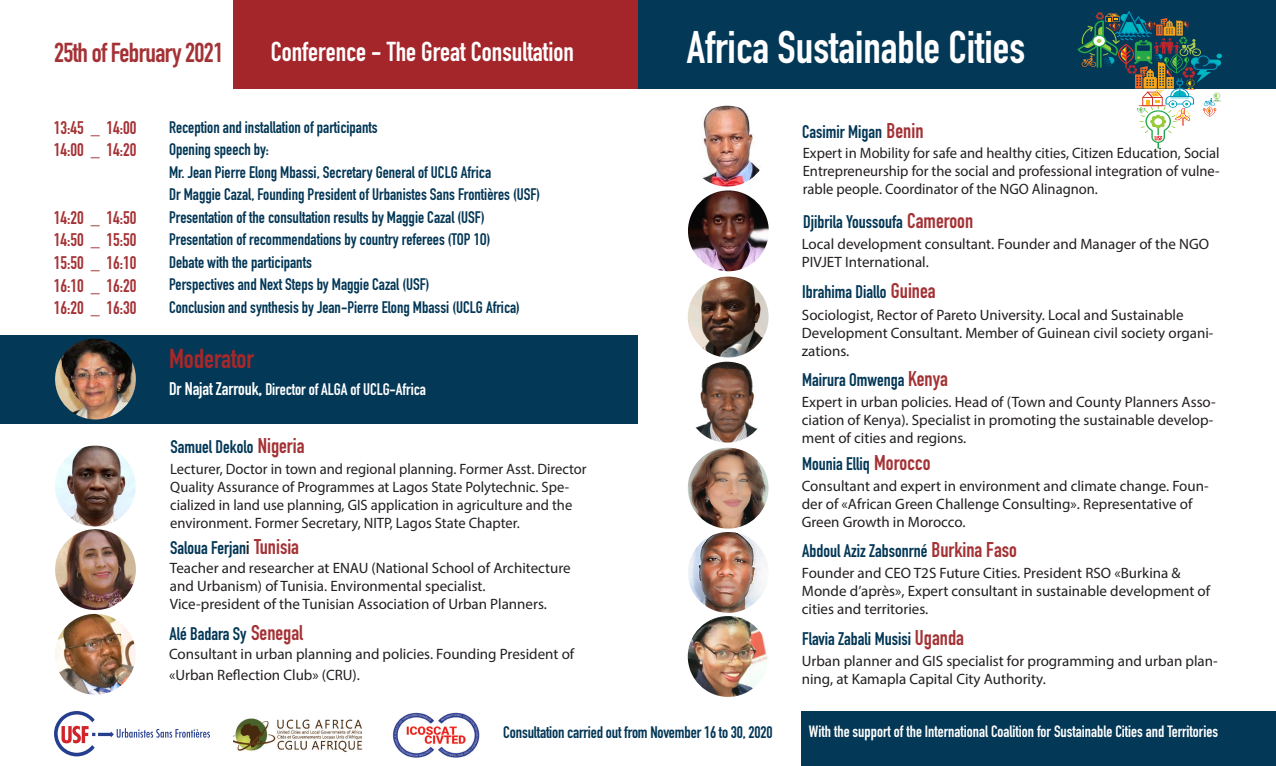
<style>
.page{position:relative;width:1276px;height:766px;background:#fff}
.page>*{position:absolute;margin:0;border:0;box-sizing:border-box;transform-origin:0 0}
.t1{font:700 45px "DIN Condensed";color:#fff}
.t2{font:700 27px "DIN Condensed";color:#fff}
.t3{font:700 27px "DIN Condensed";letter-spacing:-.025em;color:#a43235}
.t4{font:700 27px "DIN Condensed";letter-spacing:-.005em;color:#a6282a}
.texte{font:700 18px "DIN Condensed";color:#033756}
.t5{font:700 18px "DIN Condensed";color:#a43235}
.texte-2{font:700 16.5px "DIN Condensed";color:#033756}
.t6{font:700 16.5px "DIN Condensed";letter-spacing:-.005em;color:#fff}
.t7{font:700 16.2px "DIN Condensed";color:#fff}
.t8{font:15px/18px "Myriad Pro";color:#231f20}
.s1{font-size:18px}
.s2{font-size:21px}
.s3{font-size:21px;color:#a43235}
.s4{color:#231f20}
</style>
<div class="page">
<div style="left:0;top:334px;width:638px;height:89px;background:#033857"></div>
<div style="left:638px;top:0;width:638px;height:89px;background:#033857"></div>
<svg style="left:54px;top:711px;width:156px;height:45px"></svg>
<img style="left:234px;top:718px;width:129px;height:34px">
<svg style="left:1077px;top:11px;width:145px;height:138px"></svg>
<div style="left:234px;top:0;width:404px;height:89px;background:#a5262a"></div>
<img style="left:55px;top:613px;width:81px;height:81px;border-radius:40px">
<img style="left:55px;top:529px;width:81px;height:81px;border-radius:40px">
<img style="left:55px;top:445px;width:81px;height:81px;border-radius:40px">
<img style="left:688px;top:532px;width:80px;height:80px;border-radius:40px">
<img style="left:688px;top:276px;width:80px;height:81px;border-radius:40px">
<img style="left:688px;top:190px;width:81px;height:81px;border-radius:40px">
<img style="left:688px;top:616px;width:80px;height:80px;border-radius:40px">
<div style="left:802px;top:710px;width:474px;height:55px;background:#033857"></div>
<img style="left:392px;top:712px;width:88px;height:46px">
<img style="left:686px;top:361px;width:81px;height:81px;border-radius:40px">
<img style="left:688px;top:447px;width:80px;height:81px;border-radius:40px">
<img style="left:687px;top:106px;width:80px;height:80px;border-radius:40px">
<img style="left:55px;top:338px;width:81px;height:81px;border-radius:40px">
<p class="t3" style="left:54px;top:34px;width:171px">25th of February 2021</p>
<p class="t2" style="left:271px;top:34px;width:305px">Conference - The Great Consultation</p>
<p class="t1" style="left:686px;top:17px;width:340px">Africa Sustainable Cities</p>
<p class="t5" style="left:54px;top:115px;width:84px">13:45 _ 14:00</p>
<p class="t5" style="left:54px;top:138px;width:84px">14:00 _ 14:20</p>
<p class="t5" style="left:54px;top:205px;width:84px">14:20 _ 14:50</p>
<p class="t5" style="left:54px;top:228px;width:84px">14:50 _ 15:50</p>
<p class="t5" style="left:54px;top:250px;width:84px">15:50 _ 16:10</p>
<p class="t5" style="left:54px;top:273px;width:84px">16:10 _ 16:20</p>
<p class="t5" style="left:54px;top:295px;width:84px">16:20 _ 16:30</p>
<p class="texte-2" style="left:169px;top:116px;width:210px">Reception and installation of participants</p>
<p class="texte-2" style="left:169px;top:138px;width:101px">Opening speech by:</p>
<p class="texte-2" style="left:169px;top:161px;width:323px">Mr. Jean Pierre Elong Mbassi, Secretary General of UCLG Africa</p>
<p class="texte-2" style="left:169px;top:183px;width:372px">Dr Maggie Cazal, Founding President of Urbanistes Sans Frontières (USF)</p>
<p class="texte-2" style="left:169px;top:206px;width:317px">Presentation of the consultation results by Maggie Cazal (USF)</p>
<p class="texte-2" style="left:169px;top:228px;width:323px">Presentation of recommendations by country referees (TOP 1O)</p>
<p class="texte-2" style="left:169px;top:251px;width:144px">Debate with the participants</p>
<p class="texte-2" style="left:169px;top:273px;width:262px">Perspectives and Next Steps by Maggie Cazal (USF)</p>
<p class="texte-2" style="left:169px;top:296px;width:352px">Conclusion and synthesis by Jean-Pierre Elong Mbassi (UCLG Africa)</p>
<p class="t4" style="left:169px;top:340px;width:86px">Moderator</p>
<p class="t6" style="left:169px;top:378px;width:258px"><span class="s1">Dr Najat Zarrouk</span><span class="s2">,</span> Director of ALGA of UCLG-Africa</p>
<p class="texte" style="left:171px;top:434px;width:135px">Samuel Dekolo <span class="s3">Nigeria</span></p>
<p class="t8" style="left:170px;top:459px;width:418px">Lecturer, Doctor in town and regional planning. Former Asst. Director Quality Assurance of Programmes at Lagos State Polytechnic. Spe&shy;cialized in land use planning, GIS application in agriculture and the environment. Former Secretary, NITP, Lagos State Chapter.</p>
<p class="texte" style="left:170px;top:535px;width:130px">Saloua Ferjan<span class="s4">i</span> <span class="s3">Tunisia</span></p>
<p class="t8" style="left:170px;top:559px;width:402px">Teacher and researcher at ENAU (National School of Architecture and Urbanism) of Tunisia. Environmental specialist.</p>
<p class="t8" style="left:170px;top:595px;width:378px">Vice-president of the Tunisian Association of Urban Planners.</p>
<p class="texte" style="left:169px;top:621px;width:135px">Alé Badara Sy <span class="s3">Senegal</span></p>
<p class="t8" style="left:169px;top:643px;width:407px;line-height:21px">Consultant in urban planning and policies. Founding President of «Urban Reflection Club» (CRU).</p>
<p class="texte" style="left:802px;top:119px;width:123px">Casimir Migan <span class="s3">Benin</span></p>
<p class="t8" style="left:803px;top:144px;width:418px;text-align:justify">Expert in Mobility for safe and healthy cities, Citizen Education, Social Entrepreneurship for the social and professional integration of vulne&shy;rable people. Coordinator of the NGO Alinagnon.</p>
<p class="texte" style="left:803px;top:210px;width:172px">Djibrila Youssoufa <span class="s3">Cameroon</span></p>
<p class="t8" style="left:802px;top:234px;width:409px">Local development consultant. Founder and Manager of the NGO<br>PIVJET International.</p>
<p class="texte" style="left:802px;top:279px;width:135px">Ibrahima Diallo <span class="s3">Guinea</span></p>
<p class="t8" style="left:802px;top:305px;width:413px">Sociologist, Rector of Pareto University. Local and Sustainable<br>Development Consultant. Member of Guinean civil society organi&shy;zations.</p>
<p class="texte" style="left:802px;top:368px;width:147px">Mairura Omwenga <span class="s3">Kenya</span></p>
<p class="t8" style="left:802px;top:392px;width:415px">Expert in urban policies. Head of (Town and County Planners Asso&shy;ciation of Kenya). Specialist in promoting the sustainable develop&shy;ment of cities and regions.</p>
<p class="texte" style="left:802px;top:451px;width:130px">Mounia Elliq <span class="s3">Morocco</span></p>
<p class="t8" style="left:802px;top:476px;width:408px">Consultant and expert in environment and climate change. Foun&shy;der of «African Green Challenge Consulting». Representative of<br>Green Growth in Morocco.</p>
<p class="texte" style="left:802px;top:538px;width:216px">Abdoul Aziz Zabsonrné <span class="s3">Burkina Faso</span></p>
<p class="t8" style="left:802px;top:564px;width:410px">Founder and CEO T2S Future Cities. President RSO «Burkina &amp;<br>Monde d’après», Expert consultant in sustainable development of cities and territories.</p>
<p class="texte" style="left:802px;top:626px;width:163px">Flavia Zabali Musisi <span class="s3">Uganda</span></p>
<p class="t8" style="left:802px;top:651px;width:417px">Urban planner and GIS specialist for programming and urban plan&shy;ning, at Kamapla Capital City Authority.</p>
<p class="texte-2" style="left:503px;top:721px;width:271px">Consultation carried out from November 16 to 30, 2020</p>
<p class="t7" style="left:809px;top:720px;width:410px">With the support of the International Coalition for Sustainable Cities and Territories</p>
</div>
